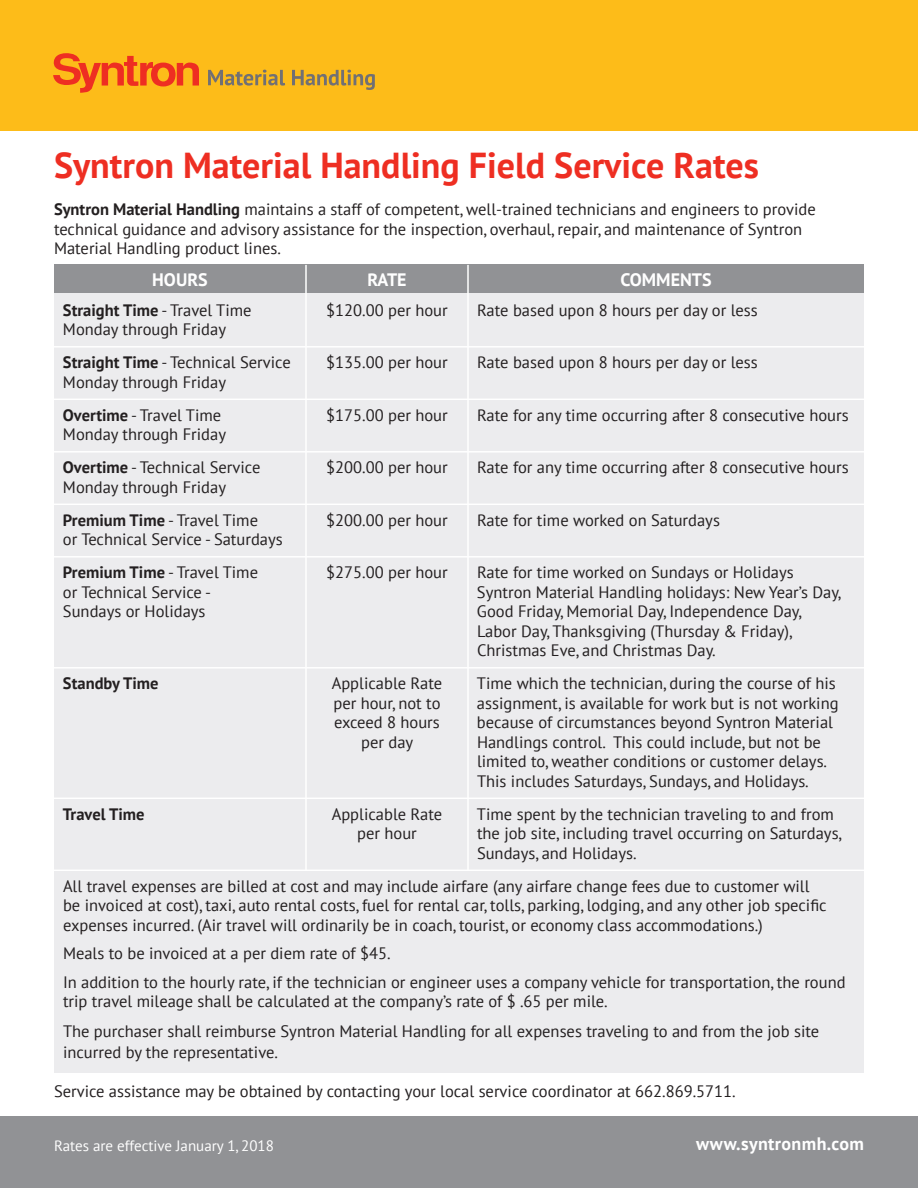
<style>
.page{position:relative;width:918px;height:1188px;background:#fff}
.page>*{position:absolute;margin:0;border:0;box-sizing:border-box;transform-origin:0 0}
.smaller_headline{font:700 36px "PT Sans";color:#ee2e22}
.smaller_headline-2{font:700 18px "PT Sans";letter-spacing:.02em;color:#fff}
.smaller_headline-3{font:700 18px "PT Sans";color:#fff}
.smaller_headline-4{font:16.5px/19.5px "PT Sans";color:#231f20}
.smaller_headline-5{font:700 16.5px "PT Sans";color:#231f20}
.smaller_headline-6{font:15px "PT Sans";color:#fff}
.s1{font-weight:700}
.s2{font-weight:400}
</style>
<div class="page">
<div style="left:54px;top:265px;width:810px;height:28px;background:#919295"></div>
<div style="left:54px;top:293px;width:810px;height:780px;background:#ececee"></div>
<div style="left:0;top:1116px;width:918px;height:72px;background:#919295"></div>
<div style="left:0;top:0;width:918px;height:130px;background:#fdbc19"></div>
<svg style="left:53px;top:53px;width:146px;height:40px"></svg>
<svg style="left:208px;top:70px;width:77px;height:16px"></svg>
<svg style="left:292px;top:70px;width:83px;height:20px"></svg>
<hr style="left:54px;top:346px;width:810px;height:2px;background:#fff">
<hr style="left:54px;top:399px;width:810px;height:1px;background:#fff">
<hr style="left:54px;top:451px;width:810px;height:2px;background:#fff">
<hr style="left:54px;top:504px;width:810px;height:1px;background:#fff">
<hr style="left:54px;top:556px;width:810px;height:2px;background:#fff">
<hr style="left:54px;top:667px;width:810px;height:2px;background:#fff">
<hr style="left:54px;top:798px;width:810px;height:1px;background:#fff">
<hr style="left:54px;top:870px;width:810px;height:1px;background:#fff">
<hr style="left:305px;top:265px;width:2px;height:606px;background:#fff">
<hr style="left:467px;top:265px;width:2px;height:606px;background:#fff">
<p class="smaller_headline" style="left:54px;top:141px;width:706px">Syntron Material Handling Field Service Rates</p>
<p class="smaller_headline-4" style="left:54px;top:199px;width:763px"><span class="s1">Syntron Material Handling</span> maintains a staff of competent, well-trained technicians and engineers to provide technical guidance and advisory assistance for the inspection, overhaul, repair, and maintenance of Syntron<br>Material Handling product lines.</p>
<p class="smaller_headline-3" style="left:152px;top:268px;width:57px">HOURS</p>
<p class="smaller_headline-3" style="left:367px;top:268px;width:41px">RATE</p>
<p class="smaller_headline-3" style="left:620px;top:268px;width:93px">COMMENTS</p>
<p class="smaller_headline-5" style="left:63px;top:299px;width:190px">Straight Time <span class="s2">- Travel Time</span></p>
<p class="smaller_headline-4" style="left:326px;top:300px;width:123px">$120.00 per hour</p>
<p class="smaller_headline-4" style="left:477px;top:300px;width:282px">Rate based upon 8 hours per day or less</p>
<p class="smaller_headline-4" style="left:63px;top:319px;width:165px">Monday through Friday</p>
<p class="smaller_headline-4" style="left:63px;top:352px;width:229px"><span class="s1">Straight Time</span> - Technical Service</p>
<p class="smaller_headline-4" style="left:326px;top:352px;width:123px">$135.00 per hour</p>
<p class="smaller_headline-4" style="left:477px;top:352px;width:282px">Rate based upon 8 hours per day or less</p>
<p class="smaller_headline-4" style="left:63px;top:372px;width:165px">Monday through Friday</p>
<p class="smaller_headline-4" style="left:63px;top:405px;width:160px"><span class="s1">Overtime</span> - Travel Time</p>
<p class="smaller_headline-4" style="left:326px;top:405px;width:123px">$175.00 per hour</p>
<p class="smaller_headline-4" style="left:477px;top:405px;width:373px">Rate for any time occurring after 8 consecutive hours</p>
<p class="smaller_headline-4" style="left:63px;top:424px;width:165px">Monday through Friday</p>
<p class="smaller_headline-4" style="left:63px;top:457px;width:199px"><span class="s1">Overtime</span> - Technical Service</p>
<p class="smaller_headline-4" style="left:326px;top:457px;width:123px">$200.00 per hour</p>
<p class="smaller_headline-4" style="left:477px;top:457px;width:373px">Rate for any time occurring after 8 consecutive hours</p>
<p class="smaller_headline-4" style="left:63px;top:477px;width:165px">Monday through Friday</p>
<p class="smaller_headline-5" style="left:63px;top:509px;width:197px">Premium Time <span class="s2">- Travel Time</span></p>
<p class="smaller_headline-4" style="left:326px;top:510px;width:123px">$200.00 per hour</p>
<p class="smaller_headline-4" style="left:477px;top:510px;width:244px">Rate for time worked on Saturdays</p>
<p class="smaller_headline-4" style="left:63px;top:529px;width:221px">or Technical Service - Saturdays</p>
<p class="smaller_headline-5" style="left:63px;top:562px;width:197px">Premium Time <span class="s2">- Travel Time</span></p>
<p class="smaller_headline-4" style="left:326px;top:562px;width:123px">$275.00 per hour</p>
<p class="smaller_headline-4" style="left:477px;top:562px;width:318px">Rate for time worked on Sundays or Holidays</p>
<p class="smaller_headline-4" style="left:63px;top:582px;width:149px">or Technical Service -</p>
<p class="smaller_headline-4" style="left:477px;top:582px;width:366px">Syntron Material Handling holidays: New Year’s Day,</p>
<p class="smaller_headline-4" style="left:63px;top:601px;width:144px">Sundays or Holidays</p>
<p class="smaller_headline-4" style="left:477px;top:601px;width:326px">Good Friday, Memorial Day, Independence Day,<br>Labor Day, Thanksgiving (Thursday &amp; Friday),<br>Christmas Eve, and Christmas Day.</p>
<p class="smaller_headline-5" style="left:63px;top:673px;width:97px">Standby Time</p>
<p class="smaller_headline-4" style="left:332px;top:673px;width:112px">Applicable Rate</p>
<p class="smaller_headline-4" style="left:477px;top:673px;width:360px">Time which the technician, during the course of his</p>
<p class="smaller_headline-4" style="left:333px;top:693px;width:109px">per hour, not to</p>
<p class="smaller_headline-4" style="left:477px;top:693px;width:363px">assignment, is available for work but is not working</p>
<p class="smaller_headline-4" style="left:334px;top:712px;width:107px">exceed 8 hours</p>
<p class="smaller_headline-4" style="left:477px;top:712px;width:358px">because of circumstances beyond Syntron Material</p>
<p class="smaller_headline-4" style="left:361px;top:732px;width:54px">per day</p>
<p class="smaller_headline-4" style="left:477px;top:732px;width:352px">Handlings control. This could include, but not be limited to, weather conditions or customer delays.<br>This includes Saturdays, Sundays, and Holidays.</p>
<p class="smaller_headline-5" style="left:63px;top:803px;width:83px">Travel Time</p>
<p class="smaller_headline-4" style="left:332px;top:804px;width:112px">Applicable Rate</p>
<p class="smaller_headline-4" style="left:477px;top:804px;width:359px">Time spent by the technician traveling to and from</p>
<p class="smaller_headline-4" style="left:357px;top:823px;width:61px">per hour</p>
<p class="smaller_headline-4" style="left:477px;top:823px;width:366px">the job site, including travel occurring on Saturdays,<br>Sundays, and Holidays.</p>
<p class="smaller_headline-4" style="left:63px;top:876px;width:765px">All travel expenses are billed at cost and may include airfare (any airfare change fees due to customer will be invoiced at cost), taxi, auto rental costs, fuel for rental car, tolls, parking, lodging, and any other job specific expenses incurred. (Air travel will ordinarily be in coach, tourist, or economy class accommodations.)</p>
<p class="smaller_headline-4" style="left:63px;top:943px;width:329px">Meals to be invoiced at a per diem rate of $45.</p>
<p class="smaller_headline-4" style="left:63px;top:972px;width:784px">In addition to the hourly rate, if the technician or engineer uses a company vehicle for transportation, the round trip travel mileage shall be calculated at the company’s rate of $ .65 per mile.</p>
<p class="smaller_headline-4" style="left:63px;top:1021px;width:758px;line-height:21px">The purchaser shall reimburse Syntron Material Handling for all expenses traveling to and from the job site incurred by the representative.</p>
<p class="smaller_headline-4" style="left:54px;top:1081px;width:683px">Service assistance may be obtained by contacting your local service coordinator at 662.869.5711.</p>
<p class="smaller_headline-6" style="left:54px;top:1136px;width:222px">Rates are effective January 1, 2018</p>
<p class="smaller_headline-2" style="left:696px;top:1132px;width:169px">www.syntronmh.com</p>
</div>
